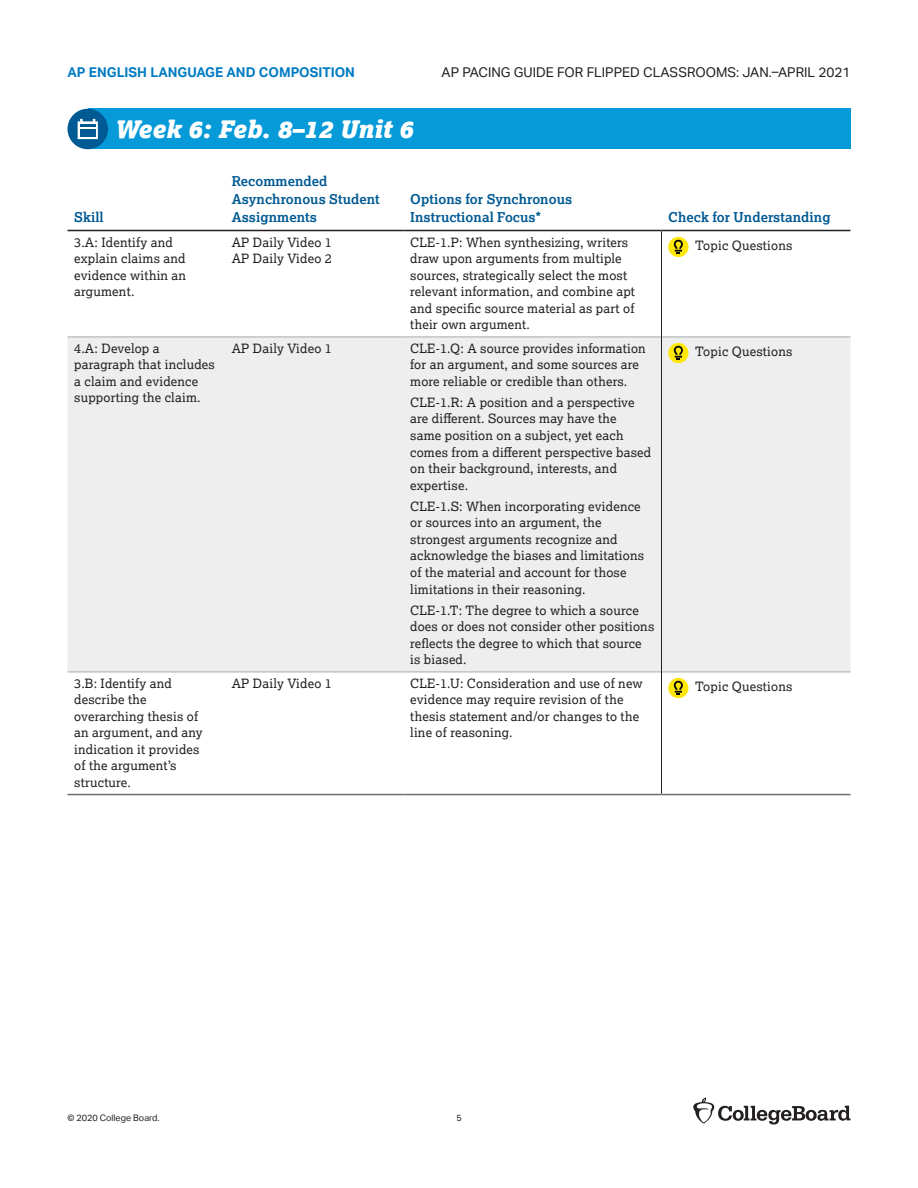
<style>
.page{position:relative;width:918px;height:1188px;background:#fff}
.page>*{position:absolute;margin:0;border:0;box-sizing:border-box;transform-origin:0 0}
.t1{font:italic 900 24px "Lexia";color:#fff}
.t2{font:700 13.5px/17.5px "Lexia";letter-spacing:.005em;color:#005a93}
.t3{font:13.5px "Aktiv Grotesk";color:#231f20}
.t4{font:700 13.5px "Aktiv Grotesk";color:#007bc3}
.t5{font:12.75px/16.5px "Lexia";letter-spacing:.015em;color:#231f20}
.t6{font:9px "Aktiv Grotesk";color:#231f20}
</style>
<div class="page">
<svg style="left:693px;top:1098px;width:157px;height:27px"></svg>
<div style="left:88px;top:109px;width:762px;height:40px;background:#069ad9"></div>
<svg style="left:68px;top:109px;width:40px;height:40px"></svg>
<div style="left:80px;top:129px;width:15px;height:8px;background:#005a93"></div>
<svg style="left:68px;top:229px;width:782px;height:565px"></svg>
<div style="left:68px;top:338px;width:782px;height:334px;background:#eeeeef"></div>
<hr style="left:68px;top:230px;width:157px;height:1px;background:#231f20">
<hr style="left:225px;top:230px;width:179px;height:1px;background:#231f20">
<hr style="left:404px;top:230px;width:258px;height:1px;background:#231f20">
<hr style="left:662px;top:230px;width:188px;height:1px;background:#231f20">
<hr style="left:68px;top:337px;width:157px;height:1px;background:#a8a9ad">
<hr style="left:225px;top:337px;width:179px;height:1px;background:#a8a9ad">
<hr style="left:662px;top:337px;width:188px;height:1px;background:#a8a9ad">
<hr style="left:68px;top:672px;width:157px;height:1px;background:#a8a9ad">
<hr style="left:225px;top:672px;width:179px;height:1px;background:#a8a9ad">
<hr style="left:662px;top:672px;width:188px;height:1px;background:#a8a9ad">
<hr style="left:404px;top:337px;width:257px;height:1px;background:#a8a9ad">
<hr style="left:404px;top:672px;width:257px;height:1px;background:#a8a9ad">
<hr style="left:661px;top:231px;width:1px;height:106px;background:#231f20">
<hr style="left:661px;top:337px;width:1px;height:335px;background:#231f20">
<hr style="left:661px;top:672px;width:1px;height:122px;background:#231f20">
<hr style="left:68px;top:794px;width:157px;height:1px;background:#6c6d70">
<hr style="left:225px;top:794px;width:179px;height:1px;background:#6c6d70">
<hr style="left:404px;top:794px;width:258px;height:1px;background:#6c6d70">
<hr style="left:662px;top:794px;width:188px;height:1px;background:#6c6d70">
<div style="left:668px;top:237px;width:20px;height:20px;background:#ffe709;border-radius:50%"></div>
<svg style="left:673px;top:239px;width:10px;height:15px"></svg>
<div style="left:668px;top:343px;width:20px;height:20px;background:#ffe709;border-radius:50%"></div>
<svg style="left:673px;top:345px;width:10px;height:15px"></svg>
<div style="left:668px;top:678px;width:20px;height:20px;background:#ffe709;border-radius:50%"></div>
<svg style="left:673px;top:680px;width:10px;height:15px"></svg>
<p class="t4" style="left:68px;top:65px;width:289px">AP ENGLISH LANGUAGE AND COMPOSITION</p>
<p class="t3" style="left:442px;top:65px;width:410px">AP PACING GUIDE FOR FLIPPED CLASSROOMS: JAN.–APRIL 2021</p>
<h2 class="t1" style="left:115px;top:113px;width:300px">Week 6: Feb. 8–12 Unit 6</h2>
<p class="t2" style="left:74px;top:207px;width:31px">Skill</p>
<p class="t2" style="left:232px;top:172px;width:150px">Recommended<br>Asynchronous Student<br>Assignments</p>
<p class="t2" style="left:410px;top:190px;width:164px">Options for Synchronous<br>Instructional Focus*</p>
<p class="t2" style="left:668px;top:207px;width:164px">Check for Understanding</p>
<p class="t5" style="left:74px;top:233px;width:113px">3.A: Identify and explain claims and evidence within an argument.</p>
<p class="t5" style="left:232px;top:233px;width:102px">AP Daily Video 1</p>
<p class="t5" style="left:232px;top:250px;width:102px">AP Daily Video 2</p>
<p class="t5" style="left:410px;top:233px;width:226px">CLE-1.P: When synthesizing, writers draw upon arguments from multiple sources, strategically select the most relevant information, and combine apt and specific source material as part of their own argument.</p>
<p class="t5" style="left:695px;top:237px;width:99px">Topic Questions</p>
<p class="t5" style="left:74px;top:339px;width:142px">4.A: Develop a paragraph that includes a claim and evidence supporting the claim.</p>
<p class="t5" style="left:232px;top:339px;width:102px">AP Daily Video 1</p>
<p class="t5" style="left:410px;top:339px;width:237px">CLE-1.Q: A source provides information for an argument, and some sources are more reliable or credible than others.</p>
<p class="t5" style="left:410px;top:394px;width:242px">CLE-1.R: A position and a perspective are different. Sources may have the<br>same position on a subject, yet each comes from a different perspective based on their background, interests, and expertise.</p>
<p class="t5" style="left:410px;top:498px;width:235px">CLE-1.S: When incorporating evidence or sources into an argument, the strongest arguments recognize and acknowledge the biases and limitations of the material and account for those limitations in their reasoning.</p>
<p class="t5" style="left:410px;top:602px;width:246px">CLE-1.T: The degree to which a source does or does not consider other positions reflects the degree to which that source is biased.</p>
<p class="t5" style="left:695px;top:343px;width:99px">Topic Questions</p>
<p class="t5" style="left:74px;top:674px;width:130px">3.B: Identify and describe the overarching thesis of an argument, and any indication it provides of the argument’s structure.</p>
<p class="t5" style="left:232px;top:674px;width:102px">AP Daily Video 1</p>
<p class="t5" style="left:410px;top:674px;width:234px">CLE-1.U: Consideration and use of new evidence may require revision of the thesis statement and/or changes to the line of reasoning.</p>
<p class="t5" style="left:695px;top:678px;width:99px">Topic Questions</p>
<p class="t6" style="left:68px;top:1113px;width:94px">© 2020 College Board.</p>
<p class="t6" style="left:456px;top:1113px;width:7px">5</p>
</div>
